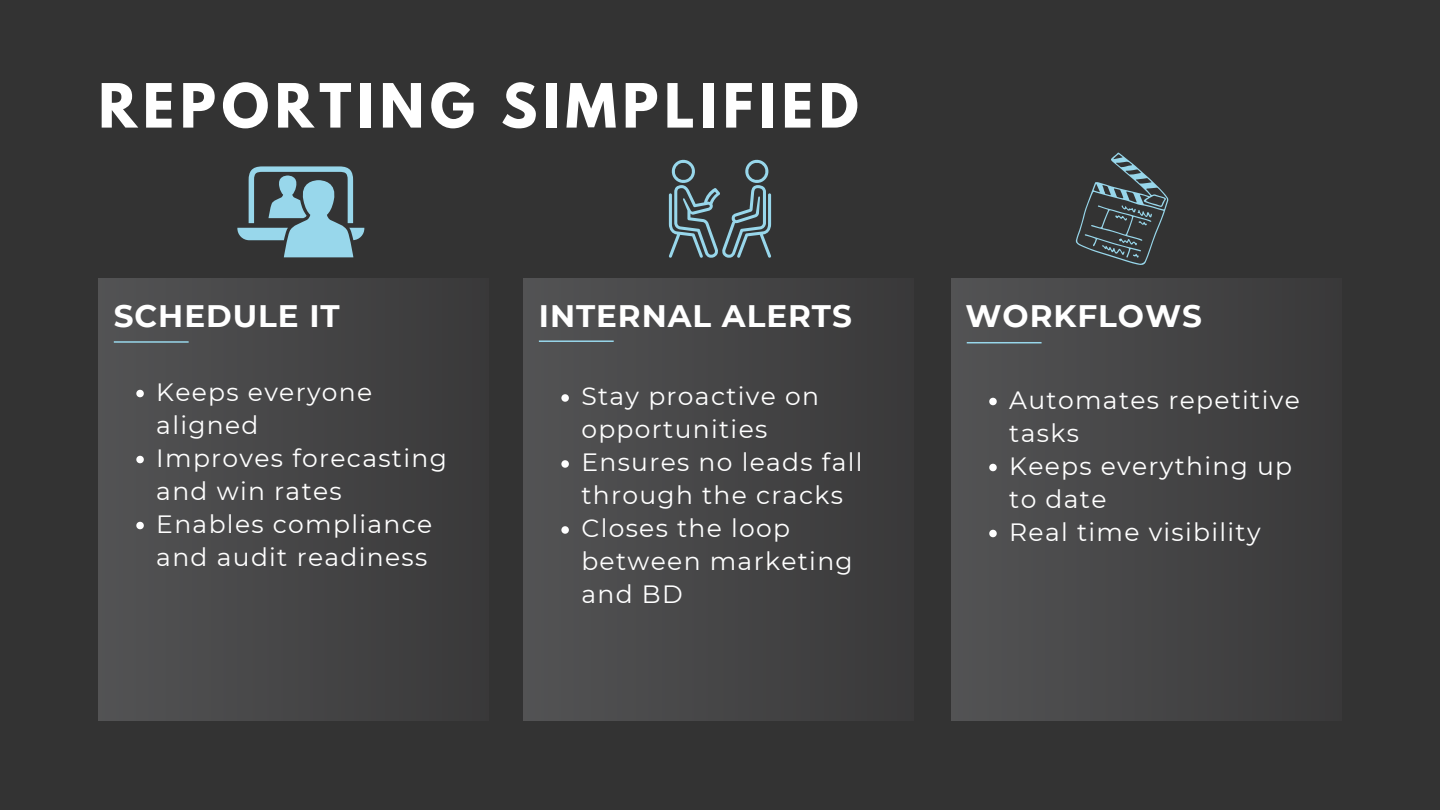
<style>
.page{position:relative;width:1440px;height:810px;background:#333}
.page>*{position:absolute;margin:0;border:0;box-sizing:border-box;transform-origin:0 0}
.t1{font:700 54px "League Spartan";letter-spacing:.105em;color:#fff}
.t2{font:700 31px "Montserrat";letter-spacing:.03em;color:#fff}
.t3{font:25px/33px "Montserrat";letter-spacing:.055em;color:#fff}
</style>
<div class="page">
<div style="left:98px;top:278px;width:391px;height:443px;background:linear-gradient(to right,#535354,#393839)"></div>
<div style="left:523px;top:278px;width:391px;height:443px;background:linear-gradient(to right,#535354,#393839)"></div>
<div style="left:951px;top:278px;width:391px;height:443px;background:linear-gradient(to right,#535354,#393839)"></div>
<hr style="left:539px;top:340px;width:75px;height:2px;background:#98d7eb">
<hr style="left:967px;top:342px;width:75px;height:1px;background:#98d7eb">
<hr style="left:114px;top:341px;width:75px;height:2px;background:#98d7eb">
<svg style="left:237px;top:166px;width:127px;height:91px"></svg>
<svg style="left:669px;top:160px;width:102px;height:98px"></svg>
<svg style="left:1076px;top:153px;width:92px;height:112px"></svg>
<svg style="left:136px;top:390px;width:8px;height:7px"></svg>
<svg style="left:136px;top:456px;width:8px;height:7px"></svg>
<svg style="left:136px;top:522px;width:8px;height:7px"></svg>
<svg style="left:561px;top:394px;width:8px;height:8px"></svg>
<svg style="left:561px;top:460px;width:8px;height:8px"></svg>
<svg style="left:561px;top:526px;width:8px;height:8px"></svg>
<svg style="left:989px;top:398px;width:8px;height:7px"></svg>
<svg style="left:989px;top:464px;width:8px;height:7px"></svg>
<svg style="left:989px;top:530px;width:8px;height:7px"></svg>
<p class="t1" style="left:98px;top:79px;width:762px">REPORTING SIMPLIFIED</p>
<h1 class="t2" style="left:114px;top:297px;width:227px">SCHEDULE IT</h1>
<p class="t2" style="left:539px;top:297px;width:315px">INTERNAL ALERTS</p>
<p class="t2" style="left:966px;top:297px;width:238px">WORKFLOWS</p>
<h2 class="t3" style="left:156px;top:376px;width:217px">Keeps everyone aligned</h2>
<p class="t3" style="left:156px;top:442px;width:292px">Improves forecasting and win rates</p>
<p class="t3" style="left:156px;top:508px;width:277px">Enables compliance and audit readiness</p>
<p class="t3" style="left:581px;top:380px;width:239px">Stay proactive on opportunities</p>
<p class="t3" style="left:581px;top:446px;width:283px">Ensures no leads fall through the cracks</p>
<h2 class="t3" style="left:581px;top:512px;width:273px">Closes the loop between marketing and BD</h2>
<p class="t3" style="left:1009px;top:384px;width:292px">Automates repetitive tasks</p>
<p class="t3" style="left:1009px;top:450px;width:285px">Keeps everything up to date</p>
<p class="t3" style="left:1009px;top:516px;width:253px">Real time visibility</p>
</div>
